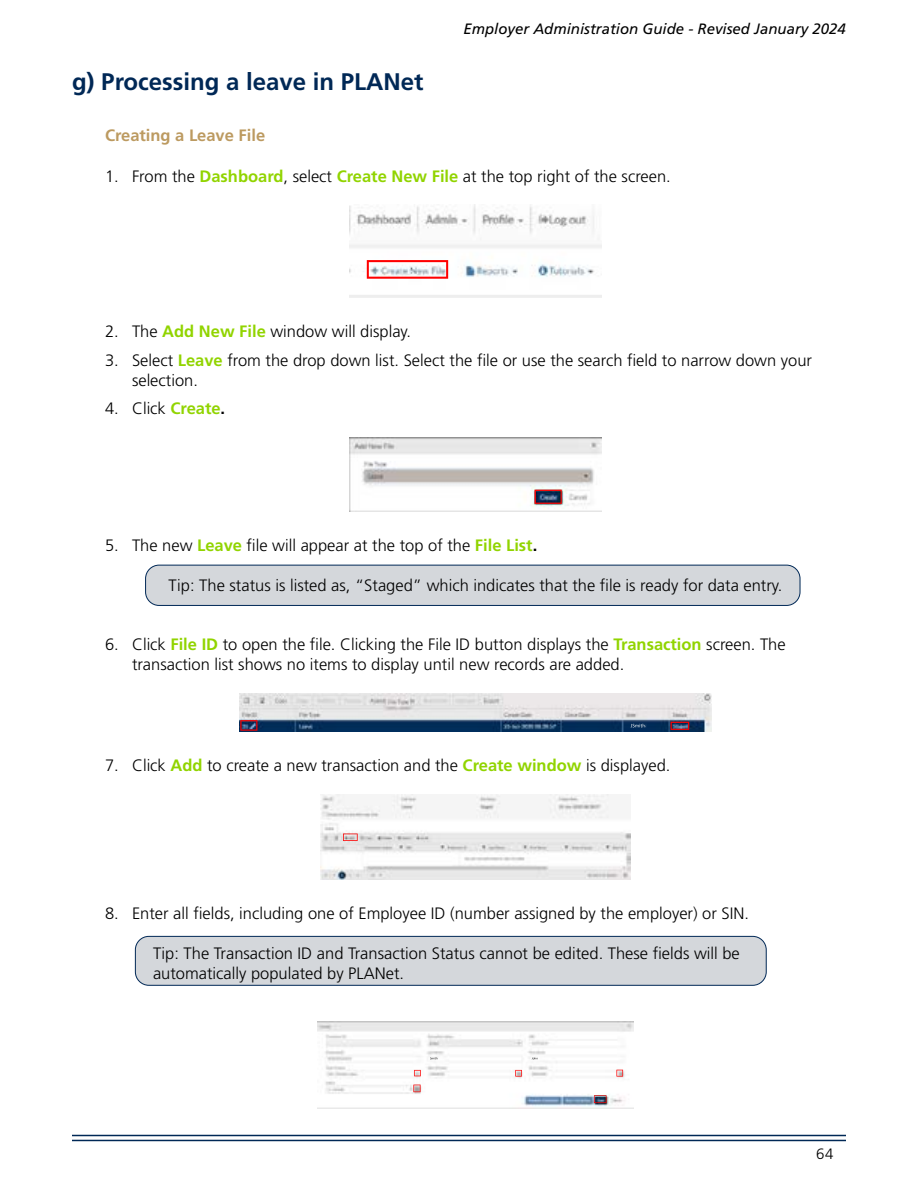
<style>
.page{position:relative;width:918px;height:1188px;background:#fff}
.page>*{position:absolute;margin:0;border:0;box-sizing:border-box;transform-origin:0 0}
.Content_heading{font:700 24px "Frutiger LT Std";color:#002856}
.t1{font:300 16.5px/19.8px "Frutiger LT Std";color:#000}
.bold_pg{font:700 16.5px "Frutiger LT Std";color:#bc9a60}
.t2{font:italic 15px "Frutiger LT Std";color:#000}
.t3{font:300 15px "Frutiger LT Std";color:#000}
.s1{font-weight:700;color:#91d400}
.s2{font-weight:700}
</style>
<div class="page">
<hr style="left:72px;top:1135px;width:774px;height:1px;background:#002856">
<hr style="left:72px;top:1140px;width:774px;height:1px;background:#002856">
<div style="left:135px;top:936px;width:631px;height:49px;background:#d4d7db;border-radius:13px"></div>
<div style="left:135px;top:936px;width:632px;height:50px;border:1px solid #002856;border-radius:13px"></div>
<div style="left:146px;top:565px;width:654px;height:40px;background:#d4d7db;border-radius:14px"></div>
<div style="left:145px;top:565px;width:655px;height:41px;border:1px solid #002856;border-radius:14px"></div>
<img style="left:350px;top:205px;width:251px;height:92px">
<img style="left:367px;top:260px;width:81px;height:19px">
<img style="left:350px;top:437px;width:251px;height:75px">
<img style="left:535px;top:490px;width:27px;height:14px">
<img style="left:240px;top:693px;width:471px;height:39px">
<svg style="left:633px;top:724px;width:12px;height:3px"></svg>
<img style="left:240px;top:720px;width:17px;height:11px">
<img style="left:671px;top:722px;width:18px;height:8px">
<img style="left:321px;top:795px;width:309px;height:85px">
<img style="left:343px;top:834px;width:15px;height:7px">
<img style="left:318px;top:1022px;width:315px;height:86px">
<svg style="left:532px;top:1057px;width:6px;height:2px"></svg>
<svg style="left:430px;top:1057px;width:8px;height:2px"></svg>
<svg style="left:594px;top:1095px;width:13px;height:8px"></svg>
<svg style="left:414px;top:1070px;width:7px;height:6px"></svg>
<svg style="left:515px;top:1070px;width:7px;height:7px"></svg>
<svg style="left:616px;top:1070px;width:7px;height:7px"></svg>
<svg style="left:413px;top:1085px;width:8px;height:7px"></svg>
<p class="t2" style="left:463px;top:20px;width:384px">Employer Administration Guide - Revised January 2024</p>
<p class="Content_heading" style="left:72px;top:67px;width:353px">g) Processing a leave in PLANet</p>
<p class="bold_pg" style="left:105px;top:125px;width:162px">Creating a Leave File</p>
<p class="t1" style="left:105px;top:166px;width:567px">1. From the <span class="s1">Dashboard</span>, select <span class="s1">Create New File</span> at the top right of the screen.</p>
<p class="t1" style="left:105px;top:322px;width:308px">2. The <span class="s1">Add New File</span> window will display.</p>
<p class="t1" style="left:132px;top:350px;width:682px;text-indent:-27px">3. Select <span class="s1">Leave</span> from the drop down list. Select the file or use the search field to narrow down your selection.</p>
<p class="t1" style="left:105px;top:399px;width:122px">4. Click <span class="s1">Create</span><span class="s2">.</span></p>
<p class="t1" style="left:105px;top:536px;width:434px">5. The new <span class="s1">Leave</span> file will appear at the top of the <span class="s1">File List</span><span class="s2">.</span></p>
<p class="t1" style="left:169px;top:576px;width:615px">Tip: The status is listed as, “Staged” which indicates that the file is ready for data entry.</p>
<p class="t1" style="left:132px;top:635px;width:655px;text-indent:-27px">6. Click <span class="s1">File ID</span> to open the file. Clicking the File ID button displays the <span class="s1">Transaction</span> screen. The transaction list shows no items to display until new records are added.</p>
<p class="t1" style="left:105px;top:756px;width:567px">7. Click <span class="s1">Add</span> to create a new transaction and the <span class="s1">Create window</span> is displayed.</p>
<p class="t1" style="left:105px;top:904px;width:646px">8. Enter all fields, including one of Employee ID (number assigned by the employer) or SIN.</p>
<p class="t1" style="left:153px;top:944px;width:588px">Tip: The Transaction ID and Transaction Status cannot be edited. These fields will be automatically populated by PLANet.</p>
<p class="t3" style="left:816px;top:1145px;width:19px">64</p>
</div>
